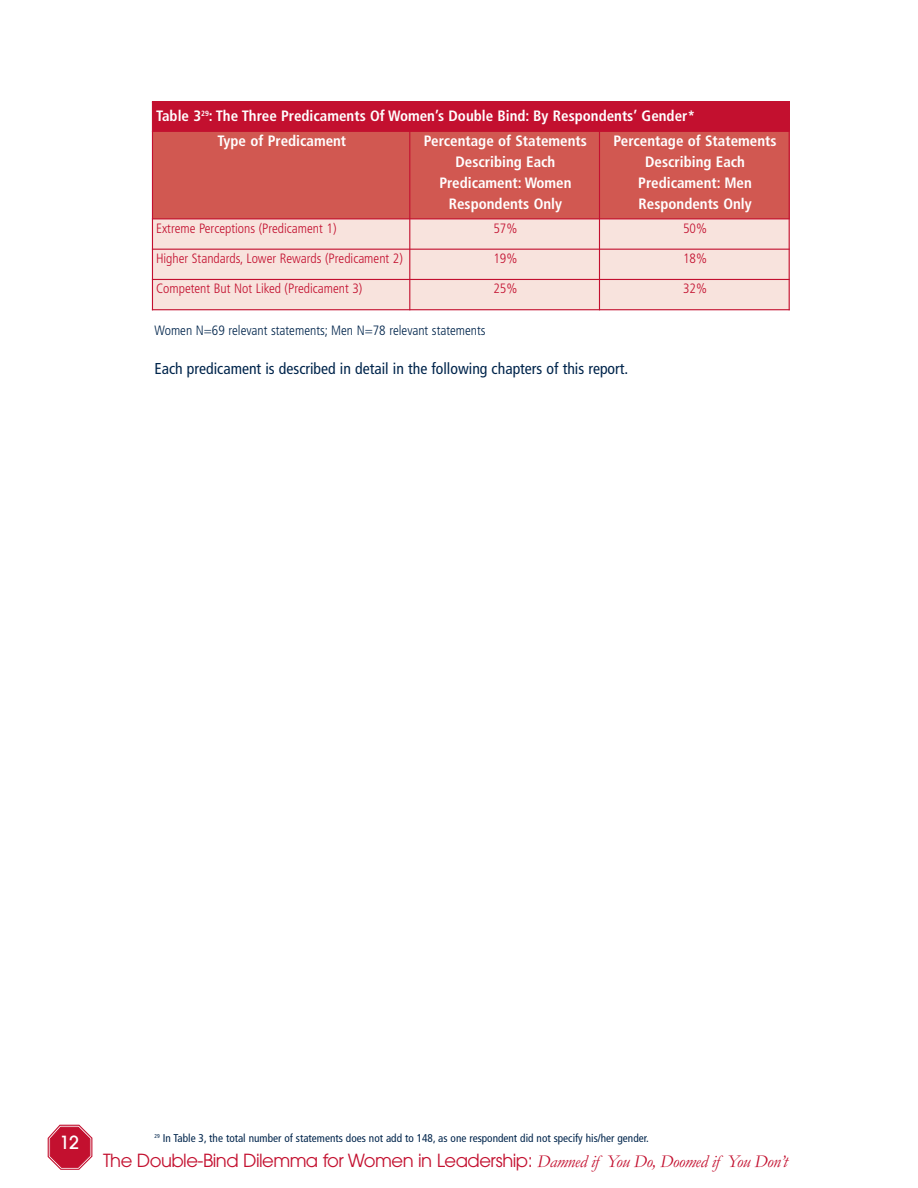
<style>
.page{position:relative;width:918px;height:1188px;background:#fff}
.page>*{position:absolute;margin:0;border:0;box-sizing:border-box;transform-origin:0 0}
.t1{font:18px "Avant Garde";letter-spacing:-.03em;color:#c3102f}
.t2{font:500 18px "Avant Garde";color:#fff}
.t3{font:condensed 15.75px "Frutiger";color:#00254c}
.t4{font:700 condensed 15px/21px "Frutiger";color:#fff;text-align:center}
.t5{font:300 condensed 13.5px "Frutiger";color:#c3102f}
.t6{font:300 condensed 13.5px "Frutiger";color:#00254c}
.t7{font:condensed 11.25px "Frutiger";color:#00254c}
.s1{font-family:"Garamond";font-style:italic}
</style>
<div class="page">
<svg style="left:47px;top:1124px;width:46px;height:33px"></svg>
<svg style="left:48px;top:1125px;width:44px;height:45px;background:#d0445c"></svg>
<div style="left:152px;top:101px;width:637px;height:30px;background:#c3102f"></div>
<div style="left:152px;top:131px;width:258px;height:88px;background:#d15851"></div>
<div style="left:410px;top:131px;width:189px;height:88px;background:#d15851"></div>
<div style="left:599px;top:131px;width:191px;height:88px;background:#d15851"></div>
<div style="left:152px;top:219px;width:258px;height:30px;background:#f8e3dd"></div>
<div style="left:410px;top:219px;width:189px;height:30px;background:#f8e3dd"></div>
<div style="left:599px;top:219px;width:191px;height:30px;background:#f8e3dd"></div>
<div style="left:152px;top:249px;width:258px;height:30px;background:#f8e3dd"></div>
<div style="left:410px;top:249px;width:189px;height:30px;background:#f8e3dd"></div>
<div style="left:599px;top:249px;width:191px;height:30px;background:#f8e3dd"></div>
<div style="left:152px;top:279px;width:258px;height:31px;background:#f8e3dd"></div>
<div style="left:410px;top:279px;width:189px;height:31px;background:#f8e3dd"></div>
<div style="left:599px;top:279px;width:191px;height:31px;background:#f8e3dd"></div>
<hr style="left:152px;top:101px;width:1px;height:209px;background:#c3102f">
<hr style="left:409px;top:131px;width:1px;height:179px;background:#c3102f">
<hr style="left:599px;top:131px;width:1px;height:179px;background:#c3102f">
<hr style="left:789px;top:101px;width:1px;height:209px;background:#c3102f">
<hr style="left:152px;top:131px;width:638px;height:1px;background:#c3102f">
<hr style="left:152px;top:218px;width:638px;height:1px;background:#c3102f">
<hr style="left:152px;top:249px;width:638px;height:1px;background:#c3102f">
<hr style="left:152px;top:279px;width:638px;height:1px;background:#c3102f">
<hr style="left:152px;top:309px;width:638px;height:1px;background:#c3102f">
<p class="t4" style="left:218px;top:104px;width:479px;line-height:24.8px;text-align:left;text-indent:-62px">Table 3<sup>29</sup>: The Three Predicaments Of Women’s Double Bind: By Respondents’ Gender*<br>Type of Predicament</p>
<p class="t4" style="left:424px;top:131px;width:164px">Percentage of Statements<br>Describing Each<br>Predicament: Women<br>Respondents Only</p>
<p class="t4" style="left:614px;top:131px;width:164px">Percentage of Statements<br>Describing Each<br>Predicament: Men<br>Respondents Only</p>
<p class="t5" style="left:156px;top:220px;width:182px">Extreme Perceptions (Predicament 1)</p>
<p class="t5" style="left:493px;top:220px;width:25px">57%</p>
<p class="t5" style="left:683px;top:220px;width:25px">50%</p>
<p class="t5" style="left:156px;top:251px;width:248px">Higher Standards, Lower Rewards (Predicament 2)</p>
<p class="t5" style="left:493px;top:251px;width:25px">19%</p>
<p class="t5" style="left:683px;top:251px;width:25px">18%</p>
<p class="t5" style="left:156px;top:281px;width:208px">Competent But Not Liked (Predicament 3)</p>
<p class="t5" style="left:493px;top:281px;width:25px">25%</p>
<p class="t5" style="left:683px;top:281px;width:25px">32%</p>
<p class="t6" style="left:154px;top:323px;width:333px">Women N=69 relevant statements; Men N=78 relevant statements</p>
<p class="t3" style="left:154px;top:360px;width:475px">Each predicament is described in detail in the following chapters of this report.</p>
<p class="t2" style="left:59px;top:1132px;width:21px">12</p>
<p class="t7" style="left:155px;top:1132px;width:496px"><sup>29</sup> In Table 3, the total number of statements does not add to 148, as one respondent did not specify his/her gender.</p>
<p class="t1" style="left:103px;top:1150px;width:686px">The Double-Bind Dilemma for Women in Leadership: <span class="s1">Damned if You Do, Doomed if You Don’t</span></p>
</div>
